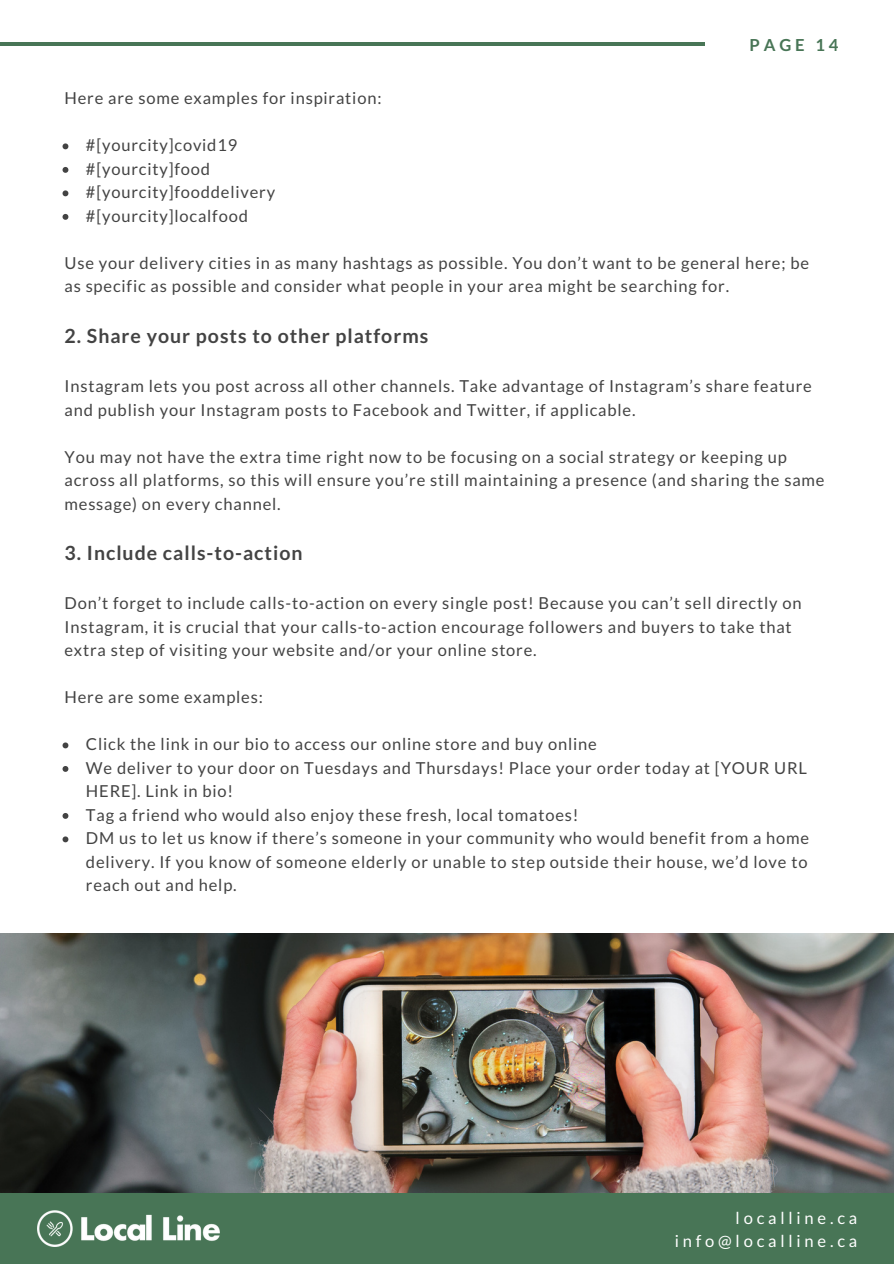
<style>
.page{position:relative;width:894px;height:1264px;background:#fff}
.page>*{position:absolute;margin:0;border:0;box-sizing:border-box;transform-origin:0 0}
.t1{font:700 19.5px "Lato";letter-spacing:.05em;color:#434343}
.t2{font:16.5px/23.5px "Lato";letter-spacing:.05em;color:#434343}
.t3{font:16.5px "Lato";letter-spacing:.23em;color:#fff}
.t4{font:700 16.5px "Lato";letter-spacing:.23em;color:#487556}
</style>
<div class="page">
<img style="left:0;top:933px;width:893px;height:260px">
<hr style="left:0;top:42px;width:704px;height:3px;background:#487556">
<div style="left:0;top:1193px;width:893px;height:70px;background:#487556"></div>
<img style="left:37px;top:1210px;width:182px;height:36px">
<svg style="left:62px;top:143px;width:6px;height:6px"></svg>
<svg style="left:62px;top:167px;width:6px;height:6px"></svg>
<svg style="left:62px;top:190px;width:6px;height:6px"></svg>
<svg style="left:62px;top:214px;width:6px;height:6px"></svg>
<svg style="left:62px;top:742px;width:6px;height:6px"></svg>
<svg style="left:62px;top:766px;width:6px;height:5px"></svg>
<svg style="left:62px;top:813px;width:6px;height:5px"></svg>
<svg style="left:62px;top:836px;width:6px;height:6px"></svg>
<p class="t2" style="left:64px;top:86px;width:318px">Here are some examples for inspiration:</p>
<p class="t2" style="left:86px;top:133px;width:153px">#[yourcity]covid19</p>
<p class="t2" style="left:86px;top:157px;width:126px">#[yourcity]food</p>
<p class="t2" style="left:86px;top:180px;width:191px">#[yourcity]fooddelivery</p>
<p class="t2" style="left:86px;top:203px;width:163px">#[yourcity]localfood</p>
<p class="t4" style="left:749px;top:35px;width:90px">PAGE 14</p>
<p class="t2" style="left:64px;top:250px;width:745px">Use your delivery cities in as many hashtags as possible. You don’t want to be general here; be as specific as possible and consider what people in your area might be searching for.</p>
<p class="t1" style="left:64px;top:324px;width:365px">2. Share your posts to other platforms</p>
<p class="t2" style="left:64px;top:374px;width:748px">Instagram lets you post across all other channels. Take advantage of Instagram’s share feature and publish your Instagram posts to Facebook and Twitter, if applicable.</p>
<p class="t2" style="left:64px;top:444px;width:761px">You may not have the extra time right now to be focusing on a social strategy or keeping up across all platforms, so this will ensure you’re still maintaining a presence (and sharing the same message) on every channel.</p>
<p class="t1" style="left:64px;top:541px;width:239px">3. Include calls-to-action</p>
<p class="t2" style="left:64px;top:591px;width:738px">Don’t forget to include calls-to-action on every single post! Because you can’t sell directly on<br>Instagram, it is crucial that your calls-to-action encourage followers and buyers to take that extra step of visiting your website and/or your online store.</p>
<p class="t2" style="left:64px;top:685px;width:200px">Here are some examples:</p>
<p class="t2" style="left:86px;top:732px;width:512px">Click the link in our bio to access our online store and buy online</p>
<p class="t2" style="left:86px;top:755px;width:722px">We deliver to your door on Tuesdays and Thursdays! Place your order today at [YOUR URL<br>HERE]. Link in bio!</p>
<p class="t2" style="left:86px;top:802px;width:494px">Tag a friend who would also enjoy these fresh, local tomatoes!</p>
<p class="t2" style="left:86px;top:826px;width:724px;text-align:justify">DM us to let us know if there’s someone in your community who would benefit from a home delivery. If you know of someone elderly or unable to step outside their house, we’d love to reach out and help.</p>
<p class="t3" style="left:735px;top:1208px;width:123px">localline.ca</p>
<p class="t3" style="left:674px;top:1230px;width:184px">info@localline.ca</p>
</div>
